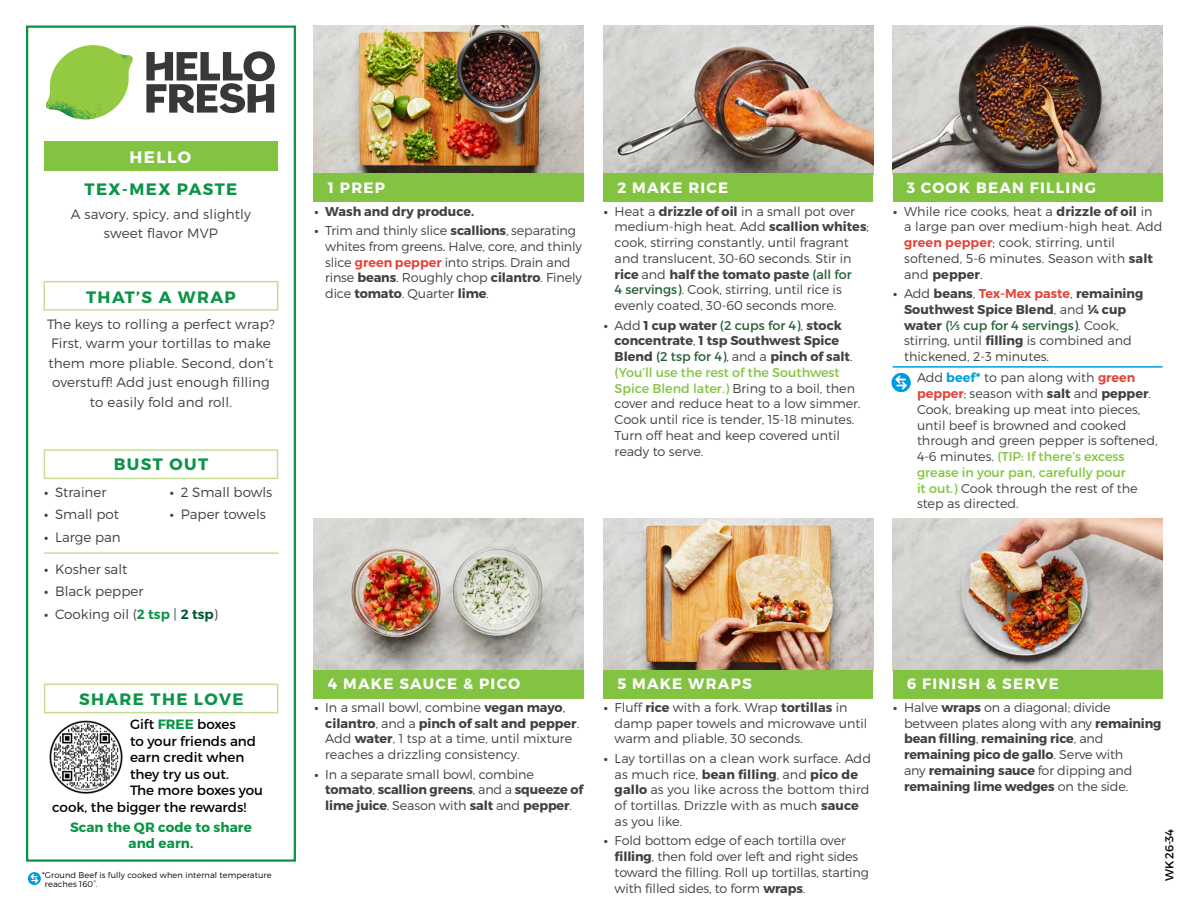
<style>
.page{position:relative;width:1188px;height:918px;background:#fff}
.page>*{position:absolute;margin:0;border:0;box-sizing:border-box;transform-origin:0 0}
.t1{font:700 16.5px "Montserrat";letter-spacing:.085em;color:#0b9446}
.t2{font:700 16.5px "Montserrat";letter-spacing:.085em;color:#fff}
.t3{font:700 15px "Montserrat";letter-spacing:.085em;color:#fff}
.t4{font:300 13.5px/19.5px "Montserrat";letter-spacing:.01em;color:#414042;text-align:center}
.t5{font:13.5px "Montserrat";color:#000}
.t6{font:700 13.5px/16.5px "Montserrat";letter-spacing:.01em;color:#0b9446;text-align:center}
.t7{font:300 12.75px/15.8px "Montserrat";color:#414042}
.t8{font:700 12.75px/15.8px "Montserrat";letter-spacing:-.01em;color:#414042}
.t9{font:11.55px "Montserrat";color:#000}
.t10{font:300 8.25px/9px "Montserrat";letter-spacing:.01em;color:#000}
.s1{font-weight:600}
.s2{font-weight:600;color:#0b9446}
.s3{font-weight:600;color:#00562c}
.s4{font-weight:700;color:#0b9446}
.s5{font-weight:700}
.s6{font-size:15px}
.s7{font-weight:600;color:#e54137}
.s8{font-weight:400;color:#266037}
.s9{font-weight:400;color:#82c341}
.s10{font-weight:700;color:#00a1e1}
.s11{font-weight:300}
</style>
<div class="page">
<div style="left:44px;top:449px;width:234px;height:30px;border:2px solid #c5de92"></div>
<div style="left:43px;top:281px;width:235px;height:30px;border:2px solid #c5de92"></div>
<img style="left:314px;top:26px;width:270px;height:148px">
<img style="left:603px;top:26px;width:270px;height:148px">
<img style="left:893px;top:26px;width:270px;height:148px">
<img style="left:603px;top:518px;width:270px;height:152px">
<img style="left:314px;top:518px;width:270px;height:152px">
<img style="left:893px;top:518px;width:270px;height:152px">
<div style="left:603px;top:174px;width:270px;height:28px;background:#82c341"></div>
<div style="left:603px;top:670px;width:270px;height:28px;background:#82c341"></div>
<div style="left:893px;top:174px;width:270px;height:28px;background:#82c341"></div>
<div style="left:893px;top:670px;width:270px;height:28px;background:#82c341"></div>
<div style="left:314px;top:174px;width:270px;height:28px;background:#82c341"></div>
<div style="left:314px;top:670px;width:270px;height:28px;background:#82c341"></div>
<svg style="left:146px;top:51px;width:129px;height:62px"></svg>
<svg style="left:52px;top:45px;width:77px;height:50px"></svg>
<img style="left:93px;top:45px;width:40px;height:33px">
<img style="left:51px;top:73px;width:74px;height:14px">
<img style="left:46px;top:78px;width:76px;height:41px">
<img style="left:91px;top:87px;width:34px;height:32px">
<div style="left:26px;top:26px;width:270px;height:836px;border:2px solid #0b9446"></div>
<div style="left:44px;top:142px;width:234px;height:29px;background:#82c341"></div>
<svg style="left:891px;top:373px;width:20px;height:19px"></svg>
<svg style="left:895px;top:375px;width:12px;height:15px"></svg>
<hr style="left:893px;top:366px;width:269px;height:2px;background:#009bdf">
<svg style="left:28px;top:872px;width:13px;height:13px"></svg>
<svg style="left:30px;top:874px;width:8px;height:9px"></svg>
<hr style="left:44px;top:552px;width:234px;height:2px;background:#c5de92">
<div style="left:44px;top:684px;width:234px;height:29px;border:2px solid #c5de92"></div>
<img style="left:49px;top:720px;width:74px;height:74px">
<p class="t2" style="left:130px;top:147px;width:63px">HELLO</p>
<p class="t1" style="left:85px;top:179px;width:154px">TEX-MEX PASTE</p>
<p class="t4" style="left:71px;top:204px;width:182px">A savory, spicy, and slightly sweet flavor MVP</p>
<p class="t1" style="left:86px;top:286px;width:151px">THAT’S A WRAP</p>
<p class="t4" style="left:47px;top:314px;width:229px">The keys to rolling a perfect wrap?<br>First, warm your tortillas to make them more pliable. Second, don’t overstuff! Add just enough filling to easily fold and roll.</p>
<p class="t1" style="left:114px;top:454px;width:96px">BUST OUT</p>
<p class="t4" style="left:44px;top:482px;width:64px"><span class="s1">•</span> Strainer</p>
<p class="t4" style="left:44px;top:505px;width:76px"><span class="s1">•</span> Small pot</p>
<p class="t4" style="left:44px;top:527px;width:78px"><span class="s1">•</span> Large pan</p>
<p class="t4" style="left:170px;top:482px;width:104px"><span class="s1">•</span> 2 Small bowls</p>
<p class="t4" style="left:170px;top:505px;width:97px"><span class="s1">•</span> Paper towels</p>
<p class="t4" style="left:44px;top:559px;width:85px"><span class="s1">•</span> Kosher salt</p>
<p class="t4" style="left:44px;top:581px;width:101px"><span class="s1">•</span> Black pepper</p>
<p class="t4" style="left:44px;top:604px;width:175px"><span class="s1">•</span> Cooking oil (<span class="s2">2 tsp</span> | <span class="s3">2 tsp</span>)</p>
<p class="t1" style="left:79px;top:689px;width:166px">SHARE THE LOVE</p>
<p class="t5" style="left:130px;top:716px;width:107px">Gift <span class="s4">FREE</span> boxes</p>
<p class="t5" style="left:130px;top:733px;width:128px">to your friends and</p>
<p class="t5" style="left:130px;top:749px;width:116px">earn credit when</p>
<p class="t5" style="left:130px;top:766px;width:100px">they try us out.</p>
<p class="t5" style="left:130px;top:782px;width:135px">The more boxes you</p>
<p class="t5" style="left:52px;top:799px;width:195px">cook, the bigger the rewards!</p>
<p class="t6" style="left:70px;top:819px;width:183px">Scan the QR code to share and earn.</p>
<p class="t10" style="left:45px;top:870px;width:228px;text-indent:-3px">*Ground Beef is fully cooked when internal temperature reaches 160°.</p>
<p class="t3" style="left:328px;top:179px;width:59px">1 PREP</p>
<p class="t8" style="left:314px;top:203px;width:161px">• Wash and dry produce.</p>
<p class="t7" style="left:325px;top:223px;width:258px;text-indent:-11px"><span class="s5">•</span> Trim and thinly slice <span class="s5">scallions</span>, separating whites from greens<span class="s6">.</span> Halve, core, and thinly slice <span class="s7">green pepper</span> into strips. Drain and rinse <span class="s5">beans</span>. Roughly chop <span class="s5">cilantro</span>. Finely dice <span class="s5">tomato</span>. Quarter <span class="s5">lime</span>.</p>
<p class="t3" style="left:617px;top:179px;width:112px">2 MAKE RICE</p>
<p class="t7" style="left:615px;top:203px;width:256px;text-indent:-11px"><span class="s5">•</span> Heat a <span class="s5">drizzle of oil</span> in a small pot over medium-high heat. Add <span class="s5">scallion whites</span>; cook, stirring constantly, until fragrant and translucent, 30-60 seconds. Stir in <span class="s5">rice</span> and <span class="s5">half the tomato paste</span> <span class="s8">(all for<br>4 servings)</span>. Cook, stirring, until rice is evenly coated, 30-60 seconds more.</p>
<p class="t7" style="left:615px;top:317px;width:247px;text-indent:-11px"><span class="s5">•</span> Add <span class="s5">1 cup water</span> <span class="s8">(2 cups for 4)</span>, <span class="s5">stock concentrate</span>, <span class="s5">1 tsp Southwest Spice Blend</span> <span class="s8">(2 tsp for 4)</span>, and a <span class="s5">pinch of salt</span>. <span class="s9">(You’ll use the rest of the Southwest Spice Blend later.)</span> Bring to a boil, then cover and reduce heat to a low simmer.<br>Cook until rice is tender, 15-18 minutes.<br>Turn off heat and keep covered until ready to serve.</p>
<p class="t3" style="left:907px;top:179px;width:191px">3 COOK BEAN FILLING</p>
<p class="t7" style="left:904px;top:203px;width:260px;text-indent:-11px"><span class="s5">•</span> While rice cooks, heat a <span class="s5">drizzle of oil</span> in a large pan over medium-high heat. Add <span class="s7">green pepper</span>; cook, stirring, until softened, 5-6 minutes. Season with <span class="s5">salt </span>and <span class="s5">pepper</span>.</p>
<p class="t7" style="left:904px;top:286px;width:241px;text-indent:-11px"><span class="s5">•</span> Add <span class="s5">beans</span>, <span class="s7">Tex-Mex paste</span>, <span class="s5">remaining Southwest Spice Blend</span>, and <span class="s5">¼ cup water</span> <span class="s8">(1⁄3 cup for 4 servings)</span>. Cook, stirring, until <span class="s5">filling</span> is combined and thickened, 2-3 minutes.</p>
<p class="t7" style="left:917px;top:370px;width:242px">Add <span class="s10">beef*</span> to pan along with <span class="s7">green pepper</span>; season with <span class="s5">salt</span> and <span class="s5">pepper</span>.<br>Cook, breaking up meat into pieces, until beef is browned and cooked through and green pepper is softened, 4-6 minutes. <span class="s9">(TIP: If there’s excess grease in your pan, carefully pour<br>it out.)</span> Cook through the rest of the step as directed.</p>
<p class="t3" style="left:328px;top:675px;width:194px">4 MAKE SAUCE &amp; PICO</p>
<p class="t7" style="left:325px;top:699px;width:256px;text-indent:-11px"><span class="s5">•</span> In a small bowl, combine <span class="s5">vegan mayo</span>, <span class="s5">cilantro</span>, and a <span class="s5">pinch of salt and pepper</span>.<br>Add <span class="s5">water</span>, 1 tsp at a time, until mixture reaches a drizzling consistency.</p>
<p class="t8" style="left:325px;top:766px;width:260px;text-indent:-11px">• <span class="s11">In a separate small bowl, combine </span>tomato<span class="s11">,</span> scallion greens<span class="s11">, and a</span> squeeze of lime juice<span class="s11">. Season with</span> salt <span class="s11">and</span> pepper<span class="s11">.</span></p>
<p class="t3" style="left:617px;top:675px;width:136px">5 MAKE WRAPS</p>
<p class="t7" style="left:615px;top:699px;width:254px;text-indent:-11px"><span class="s5">•</span> Fluff <span class="s5">rice</span> with a fork. Wrap <span class="s5">tortillas</span> in damp paper towels and microwave until warm and pliable, 30 seconds.</p>
<p class="t7" style="left:615px;top:750px;width:258px;text-indent:-11px"><span class="s5">•</span> Lay tortillas on a clean work surface. Add as much rice, <span class="s5">bean filling</span>, and <span class="s5">pico de gallo</span> as you like across the bottom third of tortillas. Drizzle with as much <span class="s5">sauce </span>as you like.</p>
<p class="t7" style="left:615px;top:833px;width:256px;text-indent:-11px"><span class="s5">•</span> Fold bottom edge of each tortilla over <span class="s5">filling</span>, then fold over left and right sides toward the filling. Roll up tortillas, starting with filled sides, to form <span class="s5">wraps</span>.</p>
<p class="t3" style="left:907px;top:675px;width:154px">6 FINISH &amp; SERVE</p>
<p class="t8" style="left:904px;top:700px;width:259px;text-indent:-11px">• <span class="s11">Halve</span> wraps <span class="s11">on a diagonal; divide between plates along with any</span> remaining bean filling<span class="s11">,</span> remaining rice<span class="s11">, and </span>remaining pico de gallo<span class="s11">. Serve with<br>any</span> remaining sauce <span class="s11">for dipping and </span>remaining lime wedges <span class="s11">on the side.</span></p>
<p class="t9" style="left:1162px;top:881px;width:54px;rotate:-90deg">WK 26-34</p>
</div>
